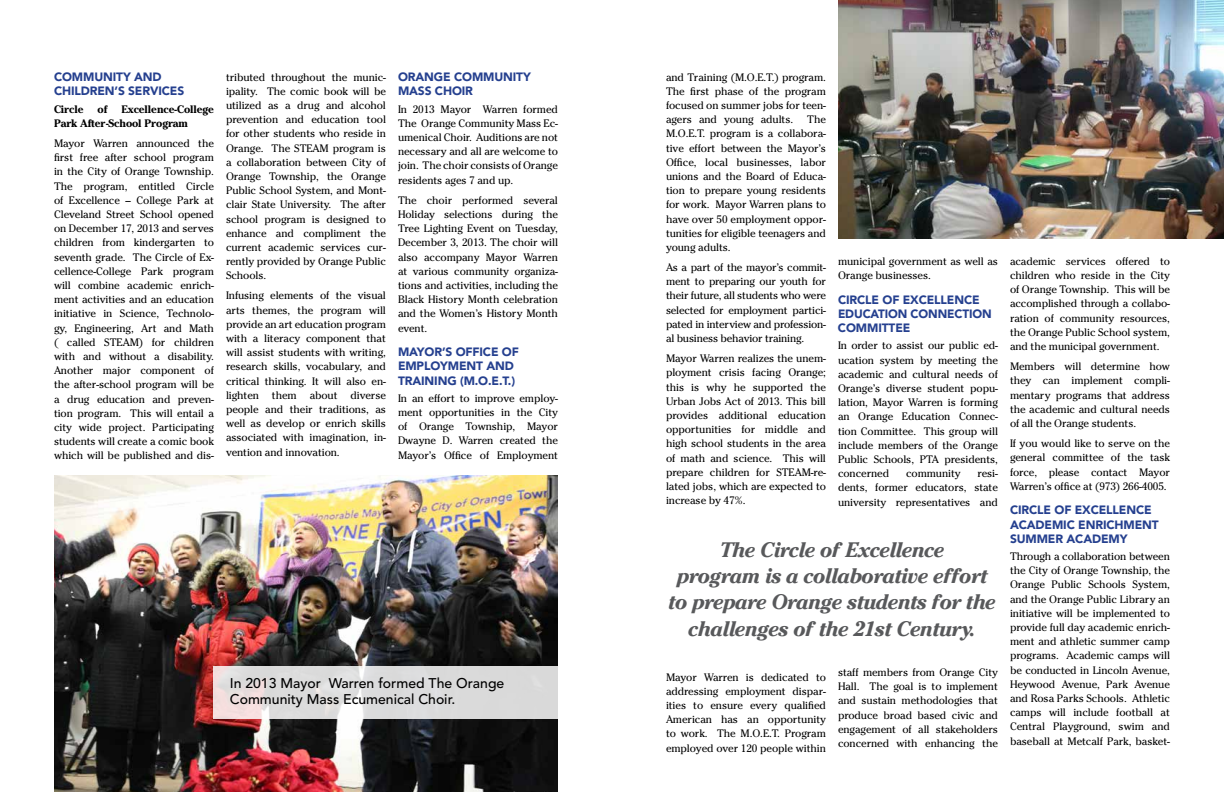
<style>
.page{position:relative;width:1224px;height:792px;background:#fff}
.page>*{position:absolute;margin:0;border:0;box-sizing:border-box;transform-origin:0 0}
.t1{font:22px/26.4px "Cheltenham Bld Itl";letter-spacing:-.02em;color:#58595b;text-align:center}
.t2{font:500 14px/16.8px "Avenir";color:#000}
.t3{font:900 12px/14.2px "Avenir";letter-spacing:-.01em;color:#25408f}
.t4{font:10.8px/14.2px "Cheltenham";letter-spacing:-.01em;color:#000;text-align:justify}
.t5{font:700 10.8px/14.2px "Cheltenham";letter-spacing:-.01em;color:#000}
</style>
<div class="page">
<img style="left:54px;top:475px;width:504px;height:317px">
<img style="left:838px;top:0;width:386px;height:238px">
<svg style="left:213px;top:666px;width:345px;height:53px;background:#dedcdc"></svg>
<p class="t3" style="left:54px;top:70px;width:132px">COMMUNITY AND<br>CHILDREN’S SERVICES</p>
<p class="t5" style="left:54px;top:101px;width:31px">Circle</p>
<p class="t5" style="left:98px;top:101px;width:11px">of</p>
<p class="t5" style="left:54px;top:101px;width:162px;text-indent:67px">Excellence-College<br>Park After-School Program</p>
<p class="t4" style="left:54px;top:136px;width:162px">Mayor Warren announced the first free after school program in the City of Orange Township.<br>The program, entitled Circle of Excellence – College Park at Cleveland Street School opened on December 17, 2013 and serves children from kindergarten to seventh grade. The Circle of Ex&shy;cellence-College Park program will combine academic enrich&shy;ment activities and an education initiative in Science, Technolo&shy;gy, Engineering, Art and Math ( called STEAM) for children with and without a disability.<br>Another major component of the after-school program will be a drug education and preven&shy;tion program. This will entail a city wide project. Participating students will create a comic book which will be published and dis-</p>
<p class="t4" style="left:226px;top:70px;width:162px">tributed throughout the munic&shy;ipality. The comic book will be utilized as a drug and alcohol prevention and education tool for other students who reside in Orange. The STEAM program is a collaboration between City of Orange Township, the Orange Public School System, and Mont&shy;clair State University. The after school program is designed to enhance and compliment the current academic services cur&shy;rently provided by Orange Public Schools.</p>
<p class="t4" style="left:226px;top:289px;width:162px">Infusing elements of the visual arts themes, the program will provide an art education program with a literacy component that will assist students with writing, research skills, vocabulary, and critical thinking. It will also en&shy;lighten them about diverse people and their traditions, as well as develop or enrich skills associated with imagination, in&shy;vention and innovation.</p>
<p class="t3" style="left:398px;top:70px;width:134px">ORANGE COMMUNITY<br>MASS CHOIR</p>
<p class="t4" style="left:398px;top:102px;width:162px">In 2013 Mayor Warren formed The Orange Community Mass Ec&shy;umenical Choir. Auditions are not necessary and all are welcome to join. The choir consists of Orange residents ages 7 and up.</p>
<p class="t4" style="left:398px;top:193px;width:162px">The choir performed several Holiday selections during the Tree Lighting Event on Tuesday, December 3, 2013. The choir will also accompany Mayor Warren at various community organiza&shy;tions and activities, including the Black History Month celebration and the Women’s History Month event.</p>
<p class="t3" style="left:398px;top:345px;width:122px">MAYOR’S OFFICE OF<br>EMPLOYMENT AND<br>TRAINING (M.O.E.T.)</p>
<p class="t4" style="left:398px;top:391px;width:162px">In an effort to improve employ&shy;ment opportunities in the City of Orange Township, Mayor Dwayne D. Warren created the Mayor’s Office of Employment</p>
<p class="t2" style="left:230px;top:675px;width:276px">In 2013 Mayor Warren formed The Orange<br>Community Mass Ecumenical Choir.</p>
<p class="t4" style="left:666px;top:70px;width:162px">and Training (M.O.E.T.) program.<br>The first phase of the program focused on summer jobs for teen&shy;agers and young adults.</p>
<p class="t4" style="left:666px;top:112px;width:162px;text-indent:141px">The M.O.E.T. program is a collabora&shy;tive effort between the Mayor’s Office, local businesses, labor unions and the Board of Educa&shy;tion to prepare young residents for work. Mayor Warren plans to have over 50 employment oppor&shy;tunities for eligible teenagers and young adults.</p>
<p class="t4" style="left:666px;top:260px;width:162px">As a part of the mayor’s commit&shy;ment to preparing our youth for their future, all students who were selected for employment partici&shy;pated in interview and profession&shy;al business behavior training.</p>
<p class="t4" style="left:666px;top:351px;width:162px">Mayor Warren realizes the unem&shy;ployment crisis facing Orange; this is why he supported the Urban Jobs Act of 2013. This bill provides additional education opportunities for middle and high school students in the area of math and science. This will prepare children for STEAM-re&shy;lated jobs, which are expected to increase by 47%.</p>
<p class="t4" style="left:838px;top:254px;width:161px">municipal government as well as<br>Orange businesses.</p>
<p class="t3" style="left:838px;top:292px;width:155px">CIRCLE OF EXCELLENCE<br>EDUCATION CONNECTION<br>COMMITTEE</p>
<p class="t4" style="left:838px;top:338px;width:162px">In order to assist our public ed&shy;ucation system by meeting the academic and cultural needs of Orange’s diverse student popu&shy;lation, Mayor Warren is forming an Orange Education Connec&shy;tion Committee. This group will include members of the Orange Public Schools, PTA presidents, concerned</p>
<p class="t4" style="left:838px;top:466px;width:162px;text-indent:140px">resi&shy;dents, former educators, state university representatives and</p>
<p class="t4" style="left:906px;top:466px;width:56px">community</p>
<h1 class="t1" style="left:668px;top:538px;width:329px">The Circle of Excellence<br>program is a collaborative effort to prepare Orange students for the challenges of the 21st Century.</h1>
<p class="t4" style="left:666px;top:670px;width:162px">Mayor Warren is dedicated to addressing employment dispar&shy;ities to ensure every qualified American has an opportunity to work. The M.O.E.T. Program employed over 120 people within</p>
<p class="t4" style="left:838px;top:665px;width:162px">staff members from Orange City Hall. The goal is to implement and sustain methodologies that produce broad based civic and engagement of all stakeholders concerned with enhancing the</p>
<p class="t4" style="left:1010px;top:254px;width:162px">academic services offered to children who reside in the City of Orange Township. This will be accomplished through a collabo&shy;ration of community resources, the Orange Public School system, and the municipal government.</p>
<p class="t4" style="left:1010px;top:359px;width:162px">Members will determine how they can implement compli&shy;mentary programs that address the academic and cultural needs of all the Orange students.</p>
<p class="t4" style="left:1010px;top:436px;width:162px">If you would like to serve on the general committee of the task force, please contact Mayor Warren’s office at (973) 266-4005.</p>
<p class="t3" style="left:1010px;top:503px;width:150px">CIRCLE OF EXCELLENCE<br>ACADEMIC ENRICHMENT<br>SUMMER ACADEMY</p>
<p class="t4" style="left:1010px;top:549px;width:162px">Through a collaboration between the City of Orange Township, the Orange Public Schools System, and the Orange Public Library an initiative will be implemented to provide full day academic enrich&shy;ment and athletic summer camp programs. Academic camps will be conducted in Lincoln Avenue, Heywood Avenue, Park Avenue and Rosa Parks Schools. Athletic camps will include football at Central Playground, swim and baseball at Metcalf Park, basket-</p>
</div>
